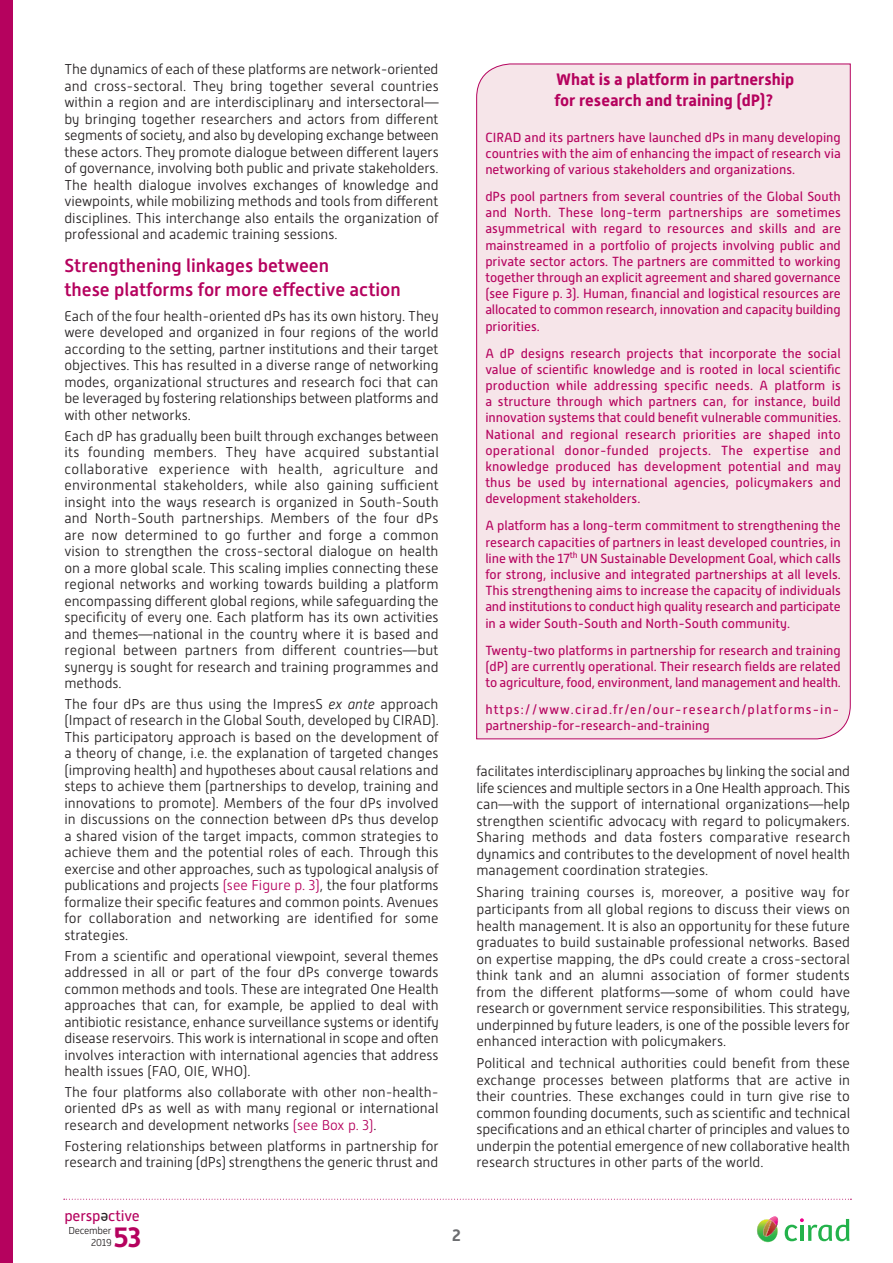
<style>
.page{position:relative;width:893px;height:1263px;background:#fff}
.page>*{position:absolute;margin:0;border:0;box-sizing:border-box;transform-origin:0 0}
.t1{font:700 27.9px "Alwyn New";color:#b5025e}
.t2{font:500 18.75px/24px "Alwyn New";color:#b5025e}
.t3{font:700 16.5px/21px "Alwyn New";color:#b5025e}
.t4{font:700 16.5px "Alwyn New";color:#6c6d70}
.t5{font:15.15px "Alwyn New";letter-spacing:-.01em;color:#b5025e}
.t6{font:15.15px "Alwyn New";color:#231f20}
.t7{font:300 14.25px/16.5px "Alwyn New";color:#231f20;text-align:justify}
.t8{font:13.2px/16.2px "Alwyn New";color:#b5025e;text-align:justify}
.t9{font:13.2px/16.2px "Alwyn New";letter-spacing:.08em;color:#b5025e}
.t10{font:300 10.05px/12px "Alwyn New";letter-spacing:-.025em;color:#231f20;text-align:right}
.s1{font-style:italic}
.s2{color:#b5025e}
</style>
<div class="page">
<svg style="left:64px;top:1199px;width:787px;height:1px"></svg>
<div style="left:0;top:0;width:13px;height:1263px;background:#b5025e"></div>
<svg style="left:757px;top:1216px;width:22px;height:26px"></svg>
<svg style="left:785px;top:1218px;width:64px;height:23px"></svg>
<div style="left:476px;top:64px;width:375px;height:675px;background:#f6e5e9"></div>
<p class="t7" style="left:64px;top:61px;width:376px">The dynamics of each of these platforms are network-oriented and cross-sectoral. They bring together several countries within a region and are interdisciplinary and intersectoral— by bringing together researchers and actors from different segments of society, and also by developing exchange between these actors. They promote dialogue between different layers of governance, involving both public and private stakeholders.<br>The health dialogue involves exchanges of knowledge and viewpoints, while mobilizing methods and tools from different disciplines. This interchange also entails the organization of professional and academic training sessions.</p>
<h2 class="t2" style="left:64px;top:253px;width:338px">Strengthening linkages between<br>these platforms for more effective action</h2>
<p class="t7" style="left:64px;top:308px;width:376px">Each of the four health-oriented dPs has its own history. They were developed and organized in four regions of the world according to the setting, partner institutions and their target objectives. This has resulted in a diverse range of networking modes, organizational structures and research foci that can be leveraged by fostering relationships between platforms and with other networks.</p>
<p class="t7" style="left:64px;top:427px;width:376px">Each dP has gradually been built through exchanges between its founding members. They have acquired substantial collaborative experience with health, agriculture and environmental stakeholders, while also gaining sufficient insight into the ways research is organized in South-South and North-South partnerships. Members of the four dPs are now determined to go further and forge a common vision to strengthen the cross-sectoral dialogue on health on a more global scale. This scaling implies connecting these regional networks and working towards building a platform encompassing different global regions, while safeguarding the specificity of every one. Each platform has its own activities and themes—national in the country where it is based and regional between partners from different countries—but synergy is sought for research and training programmes and methods.</p>
<p class="t7" style="left:64px;top:696px;width:376px">The four dPs are thus using the ImpresS <span class="s1">ex ante</span> approach (Impact of research in the Global South, developed by CIRAD).<br>This participatory approach is based on the development of a theory of change, i.e. the explanation of targeted changes (improving health) and hypotheses about causal relations and steps to achieve them (partnerships to develop, training and innovations to promote). Members of the four dPs involved in discussions on the connection between dPs thus develop a shared vision of the target impacts, common strategies to achieve them and the potential roles of each. Through this exercise and other approaches, such as typological analysis of publications and projects <span class="s2">(see Figure p. 3)</span>, the four platforms formalize their specific features and common points. Avenues for collaboration and networking are identified for some strategies.</p>
<p class="t7" style="left:64px;top:947px;width:376px">From a scientific and operational viewpoint, several themes addressed in all or part of the four dPs converge towards common methods and tools. These are integrated One Health approaches that can, for example, be applied to deal with antibiotic resistance, enhance surveillance systems or identify disease reservoirs. This work is international in scope and often involves interaction with international agencies that address health issues (FAO, OIE, WHO).</p>
<p class="t7" style="left:64px;top:1084px;width:376px">The four platforms also collaborate with other non-health&shy;oriented dPs as well as with many regional or international research and development networks <span class="s2">(see Box p. 3)</span>.</p>
<p class="t7" style="left:64px;top:1137px;width:376px">Fostering relationships between platforms in partnership for research and training (dPs) strengthens the generic thrust and</p>
<p class="t5" style="left:64px;top:1207px;width:77px">persp ctive</p>
<p class="t6" style="left:108px;top:1226px;width:9px;rotate:-180deg">e</p>
<h1 class="t1" style="left:114px;top:1221px;width:29px">53</h1>
<p class="t10" style="left:68px;top:1225px;width:45px">December<br>2019</p>
<p class="t4" style="left:452px;top:1225px;width:10px">2</p>
<p class="t3" style="left:554px;top:69px;width:241px">What is a platform in partnership for research and training (dP)?</p>
<p class="t8" style="left:485px;top:129px;width:357px">CIRAD and its partners have launched dPs in many developing countries with the aim of enhancing the impact of research via networking of various stakeholders and organizations.</p>
<p class="t8" style="left:485px;top:188px;width:357px">dPs pool partners from several countries of the Global South and North. These long-term partnerships are sometimes asymmetrical with regard to resources and skills and are mainstreamed in a portfolio of projects involving public and private sector actors. The partners are committed to working together through an explicit agreement and shared governance (see Figure p. 3). Human, financial and logistical resources are allocated to common research, innovation and capacity building priorities.</p>
<p class="t8" style="left:485px;top:345px;width:357px">A dP designs research projects that incorporate the social value of scientific knowledge and is rooted in local scientific production while addressing specific needs. A platform is a structure through which partners can, for instance, build innovation systems that could benefit vulnerable communities.<br>National and regional research priorities are shaped into operational donor-funded projects. The expertise and knowledge produced has development potential and may thus be used by international agencies, policymakers and development stakeholders.</p>
<p class="t8" style="left:485px;top:518px;width:357px">A platform has a long-term commitment to strengthening the research capacities of partners in least developed countries, in line with the 17<sup>th</sup> UN Sustainable Development Goal, which calls for strong, inclusive and integrated partnerships at all levels.<br>This strengthening aims to increase the capacity of individuals and institutions to conduct high quality research and participate in a wider South-South and North-South community.</p>
<p class="t8" style="left:485px;top:642px;width:357px">Twenty-two platforms in partnership for research and training (dP) are currently operational. Their research fields are related to agriculture, food, environment, land management and health.</p>
<p class="t9" style="left:485px;top:701px;width:356px">https://www.cirad.fr/en/our-research/platforms-in&shy;partnership-for-research-and-training</p>
<p class="t7" style="left:476px;top:763px;width:375px">facilitates interdisciplinary approaches by linking the social and life sciences and multiple sectors in a One Health approach. This can—with the support of international organizations—help strengthen scientific advocacy with regard to policymakers.<br>Sharing methods and data fosters comparative research dynamics and contributes to the development of novel health management coordination strategies.</p>
<p class="t7" style="left:476px;top:884px;width:375px">Sharing training courses is, moreover, a positive way for participants from all global regions to discuss their views on health management. It is also an opportunity for these future graduates to build sustainable professional networks. Based on expertise mapping, the dPs could create a cross-sectoral think tank and an alumni association of former students from the different platforms—some of whom could have research or government service responsibilities. This strategy, underpinned by future leaders, is one of the possible levers for enhanced interaction with policymakers.</p>
<p class="t7" style="left:476px;top:1055px;width:375px">Political and technical authorities could benefit from these exchange processes between platforms that are active in their countries. These exchanges could in turn give rise to common founding documents, such as scientific and technical specifications and an ethical charter of principles and values to underpin the potential emergence of new collaborative health research structures in other parts of the world.</p>
</div>
